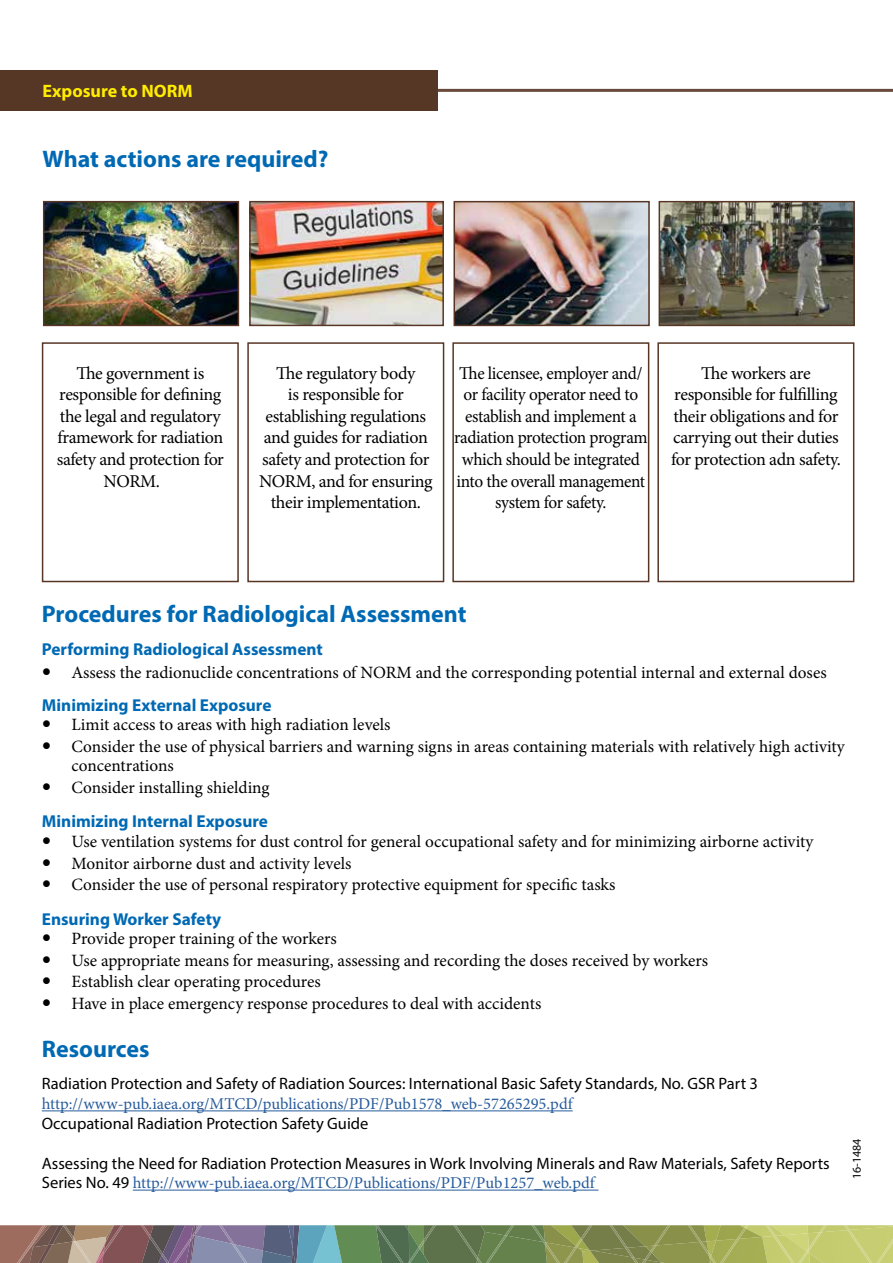
<style>
.page{position:relative;width:893px;height:1263px;background:#fff}
.page>*{position:absolute;margin:0;border:0;box-sizing:border-box;transform-origin:0 0}
.t1{font:700 24px "Myriad Pro";color:#0069b4}
.t2{font:18px/21.6px "Minion Pro";letter-spacing:-.025em;color:#000;text-align:center}
.t3{font:18px/21.6px "Minion Pro";letter-spacing:-.025em;color:#000;text-align:center;scale:.96 1}
.t4{font:700 18px "Myriad Pro";color:#ffed00}
.t5{font:17.25px/21.6px "Minion Pro";color:#000}
.t6{font:700 17.25px "Myriad Pro";color:#0069b4}
.t7{font:16.5px "Myriad Pro";color:#000}
.t8{font:16.5px "Minion Pro";color:#275b9b}
.t9{font:12px "Myriad Pro";color:#000}
.s1{font-family:"Myriad Pro";color:#000}
</style>
<div class="page">
<hr style="left:43px;top:89px;width:850px;height:3px;background:#563625">
<div style="left:0;top:70px;width:438px;height:41px;background:#563625"></div>
<div style="left:42px;top:342px;width:197px;height:240px;border:2px solid #573625"></div>
<div style="left:247px;top:342px;width:197px;height:240px;border:2px solid #573625"></div>
<div style="left:452px;top:342px;width:197px;height:240px;border:2px solid #573625"></div>
<div style="left:657px;top:342px;width:197px;height:240px;border:2px solid #573625"></div>
<img style="left:252px;top:204px;width:189px;height:119px">
<div style="left:249px;top:201px;width:195px;height:125px;border:2px solid #573625"></div>
<img style="left:662px;top:204px;width:190px;height:119px">
<div style="left:659px;top:201px;width:196px;height:125px;border:2px solid #573625"></div>
<img style="left:456px;top:204px;width:191px;height:119px">
<div style="left:453px;top:201px;width:197px;height:125px;border:2px solid #573625"></div>
<img style="left:46px;top:204px;width:190px;height:119px">
<div style="left:43px;top:201px;width:196px;height:125px;border:2px solid #573625"></div>
<hr style="left:42px;top:1110px;width:531px;height:1px;background:#275b9b">
<hr style="left:133px;top:1190px;width:465px;height:1px;background:#275b9b">
<svg style="left:0;top:1225px;width:893px;height:38px;background:#888e6a"></svg>
<p class="t4" style="left:43px;top:80px;width:152px">Exposure to NORM</p>
<h1 class="t1" style="left:43px;top:144px;width:287px">What actions are required?</h1>
<p class="t2" style="left:76px;top:362px;width:129px">The government is</p>
<p class="t2" style="left:59px;top:384px;width:164px">responsible for defining</p>
<p class="t2" style="left:60px;top:405px;width:163px">the legal and regulatory</p>
<p class="t2" style="left:57px;top:427px;width:167px">framework for radiation</p>
<p class="t2" style="left:57px;top:448px;width:169px">safety and protection for</p>
<p class="t2" style="left:104px;top:470px;width:58px">NORM.</p>
<p class="t2" style="left:259px;top:362px;width:175px">The regulatory body<br>is responsible for establishing regulations and guides for radiation safety and protection for<br>NORM, and for ensuring their implementation.</p>
<p class="t3" style="left:454px;top:362px;width:203px">The licensee, employer and/ or facility operator need to establish and implement a radiation protection program which should be integrated into the overall management system for safety.</p>
<p class="t2" style="left:671px;top:362px;width:171px">The workers are responsible for fulfilling their obligations and for carrying out their duties for protection adn safety.</p>
<h1 class="t1" style="left:42px;top:599px;width:426px">Procedures for Radiological Assessment</h1>
<p class="t6" style="left:42px;top:638px;width:282px">Performing Radiological Assessment</p>
<p class="t5" style="left:72px;top:662px;width:757px">Assess the radionuclide concentrations of NORM and the corresponding potential internal and external doses</p>
<p class="t6" style="left:42px;top:694px;width:231px">Minimizing External Exposure</p>
<p class="t5" style="left:72px;top:714px;width:775px">Limit access to areas with high radiation levels<br>Consider the use of physical barriers and warning signs in areas containing materials with relatively high activity</p>
<p class="t5" style="left:72px;top:755px;width:200px">concentrations<br>Consider installing shielding</p>
<p class="t6" style="left:42px;top:810px;width:228px">Minimizing Internal Exposure</p>
<p class="t5" style="left:72px;top:831px;width:743px">Use ventilation systems for dust control for general occupational safety and for minimizing airborne activity<br>Monitor airborne dust and activity levels<br>Consider the use of personal respiratory protective equipment for specific tasks</p>
<p class="t6" style="left:42px;top:907px;width:181px">Ensuring Worker Safety</p>
<p class="t5" style="left:72px;top:928px;width:638px">Provide proper training of the workers<br>Use appropriate means for measuring, assessing and recording the doses received by workers Establish clear operating procedures<br>Have in place emergency response procedures to deal with accidents</p>
<h1 class="t1" style="left:42px;top:1033px;width:109px">Resources</h1>
<p class="t7" style="left:42px;top:1074px;width:718px">Radiation Protection and Safety of Radiation Sources: International Basic Safety Standards, No. GSR Part 3</p>
<p class="t8" style="left:42px;top:1093px;width:532px">http://www-pub.iaea.org/MTCD/publications/PDF/Pub1578_web-57265295.pdf</p>
<p class="t7" style="left:42px;top:1113px;width:328px">Occupational Radiation Protection Safety Guide</p>
<p class="t7" style="left:42px;top:1153px;width:789px">Assessing the Need for Radiation Protection Measures in Work Involving Minerals and Raw Materials, Safety Reports</p>
<p class="t8" style="left:42px;top:1172px;width:554px"><span class="s1">Series No. 49</span> http://www-pub.iaea.org/MTCD/Publications/PDF/Pub1257_web.pdf</p>
<p class="t9" style="left:849px;top:1179px;width:42px;rotate:-90deg">16-1484</p>
</div>
